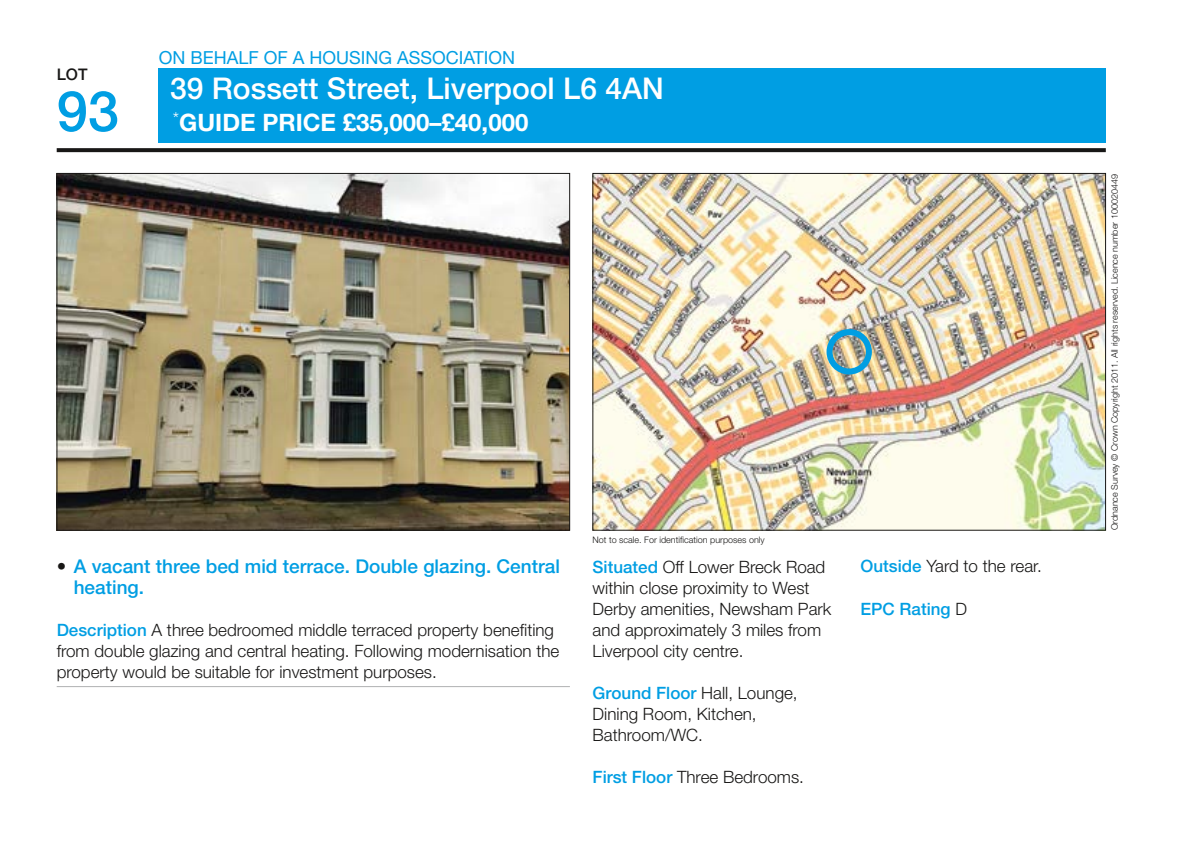
<style>
.page{position:relative;width:1189px;height:849px;background:#fff}
.page>*{position:absolute;margin:0;border:0;box-sizing:border-box;transform-origin:0 0}
.t1{font:500 56px "Helvetica Neue LT Std";color:#009ee3}
.t2{font:500 30px "Helvetica Neue LT Std";color:#fff}
.t3{font:700 24px "Helvetica Neue LT Std";color:#fff}
.t4{font:500 19px/21px "Helvetica Neue LT Std";color:#009ee3}
.t5{font:18px "Helvetica Neue LT Std";color:#009ee3}
.t6{font:300 17px/21px "Helvetica Neue LT Std";color:#181716}
.t7{font:500 17px "Helvetica Neue LT Std";color:#009ee3}
.t8{font:500 16px "Helvetica Neue LT Std";color:#181716}
.t9{font:300 9px "Helvetica Neue LT Std";color:#181716}
.s1{color:#181716}
.s2{font-weight:500;color:#009ee3}
.s3{font-weight:300;color:#181716}
</style>
<div class="page">
<div style="left:159px;top:68px;width:947px;height:74px;background:#009ee3"></div>
<svg style="left:57px;top:148px;width:1049px;height:4px;background:#201f1e"></svg>
<img style="left:59px;top:175px;width:509px;height:353px">
<img style="left:594px;top:175px;width:510px;height:353px">
<div style="left:826px;top:329px;width:46px;height:45px;border:6px solid #009ee3;border-radius:50%"></div>
<hr style="left:57px;top:686px;width:513px;height:1px;background:#b1b2b3">
<p class="t8" style="left:57px;top:64px;width:32px">LOT</p>
<h1 class="t1" style="left:57px;top:78px;width:64px">93</h1>
<p class="t5" style="left:159px;top:47px;width:358px">ON BEHALF OF A HOUSING ASSOCIATION</p>
<h2 class="t2" style="left:170px;top:71px;width:495px">39 Rossett Street, Liverpool L6 4AN</h2>
<h3 class="t3" style="left:173px;top:108px;width:357px"><sup>*</sup>GUIDE PRICE £35,000–£40,000</h3>
<p class="t4" style="left:74px;top:555px;width:488px;text-indent:-17px"><span class="s1">•</span> A vacant three bed mid terrace. Double glazing. Central heating.</p>
<p class="t6" style="left:57px;top:618px;width:504px"><span class="s2">Description</span> A three bedroomed middle terraced property benefiting from double glazing and central heating. Following modernisation the property would be suitable for investment purposes.</p>
<p class="t9" style="left:592px;top:533px;width:174px">Not to scale. For identification purposes only</p>
<p class="t6" style="left:592px;top:555px;width:240px"><span class="s2">Situated</span> Off Lower Breck Road within close proximity to West<br>Derby amenities, Newsham Park and approximately 3 miles from<br>Liverpool city centre.</p>
<p class="t6" style="left:592px;top:681px;width:207px"><span class="s2">Ground Floor</span> Hall, Lounge,<br>Dining Room, Kitchen,<br>Bathroom/WC.</p>
<p class="t6" style="left:592px;top:765px;width:213px"><span class="s2">First Floor</span> Three Bedrooms.</p>
<p class="t6" style="left:860px;top:555px;width:183px"><span class="s2">Outside</span> Yard to the rear.</p>
<p class="t7" style="left:860px;top:598px;width:108px">EPC Rating <span class="s3">D</span></p>
<p class="t9" style="left:1109px;top:530px;width:357px;rotate:-90deg">Ordnance Survey © Crown Copyright 2011. All rights reserved. Licence number 100020449</p>
</div>
